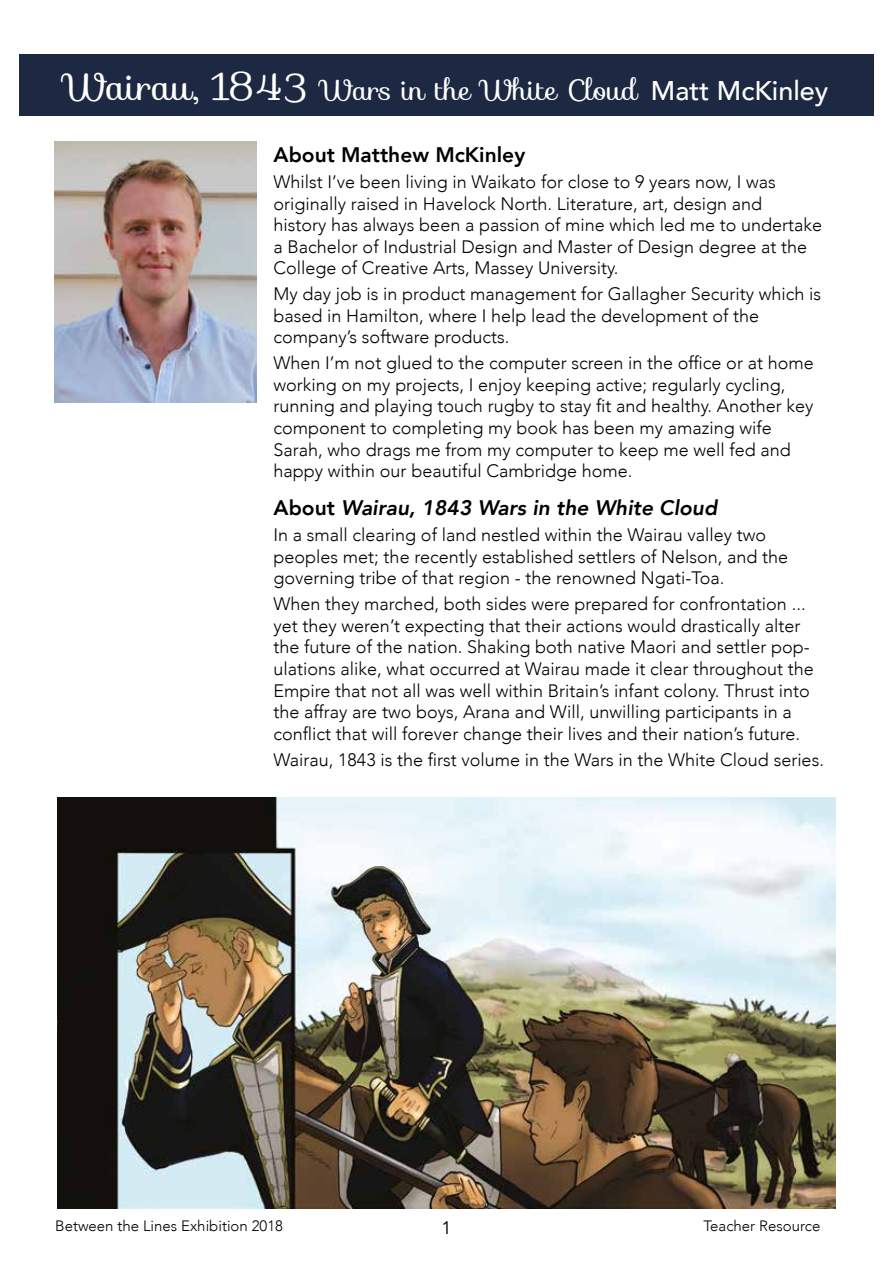
<style>
.page{position:relative;width:893px;height:1263px;background:#fff}
.page>*{position:absolute;margin:0;border:0;box-sizing:border-box;transform-origin:0 0}
.t1{font:28.5px "Sofia";color:#fff}
.t2{font:italic 800 21px "Avenir";color:#000}
.t3{font:800 21px "Avenir";color:#000}
.t4{font:300 18px/21.6px "Avenir";color:#000}
.t5{font:18px "Avenir";color:#000}
.t6{font:300 15px "Avenir";color:#000}
.s1{font-size:37.5px}
.s2{font-family:"Avenir";font-weight:500;font-size:27px}
.s3{font-style:normal}
</style>
<div class="page">
<div style="left:19px;top:54px;width:855px;height:62px;background:#1d2842"></div>
<img style="left:54px;top:141px;width:202px;height:261px">
<img style="left:58px;top:798px;width:778px;height:411px">
<h1 class="t1" style="left:64px;top:67px;width:766px"><span class="s1">Wairau, 1843</span> Wars in the White Cloud <span class="s2">Matt McKinley</span></h1>
<p class="t3" style="left:274px;top:138px;width:253px">About Matthew McKinley</p>
<p class="t4" style="left:274px;top:171px;width:550px">Whilst I’ve been living in Waikato for close to 9 years now, I was originally raised in Havelock North. Literature, art, design and<br>history has always been a passion of mine which led me to undertake a Bachelor of Industrial Design and Master of Design degree at the College of Creative Arts, Massey University.</p>
<p class="t4" style="left:274px;top:283px;width:549px">My day job is in product management for Gallagher Security which is based in Hamilton, where I help lead the development of the company’s software products.</p>
<p class="t4" style="left:274px;top:352px;width:542px">When I’m not glued to the computer screen in the office or at home working on my projects, I enjoy keeping active; regularly cycling, running and playing touch rugby to stay fit and healthy. Another key component to completing my book has been my amazing wife Sarah, who drags me from my computer to keep me well fed and happy within our beautiful Cambridge home.</p>
<p class="t2" style="left:274px;top:495px;width:445px"><span class="s3">About</span> Wairau, 1843 Wars in the White Cloud</p>
<p class="t4" style="left:274px;top:524px;width:516px">In a small clearing of land nestled within the Wairau valley two peoples met; the recently established settlers of Nelson, and the governing tribe of that region - the renowned Ngati-Toa.</p>
<p class="t4" style="left:274px;top:593px;width:542px">When they marched, both sides were prepared for confrontation ... yet they weren’t expecting that their actions would drastically alter the future of the nation. Shaking both native Maori and settler pop&shy;ulations alike, what occurred at Wairau made it clear throughout the Empire that not all was well within Britain’s infant colony. Thrust into the affray are two boys, Arana and Will, unwilling participants in a conflict that will forever change their lives and their nation’s future.</p>
<p class="t4" style="left:274px;top:749px;width:552px">Wairau, 1843 is the first volume in the Wars in the White Cloud series.</p>
<p class="t6" style="left:55px;top:1217px;width:229px">Between the Lines Exhibition 2018</p>
<p class="t5" style="left:441px;top:1217px;width:12px">1</p>
<p class="t6" style="left:703px;top:1217px;width:119px">Teacher Resource</p>
</div>
